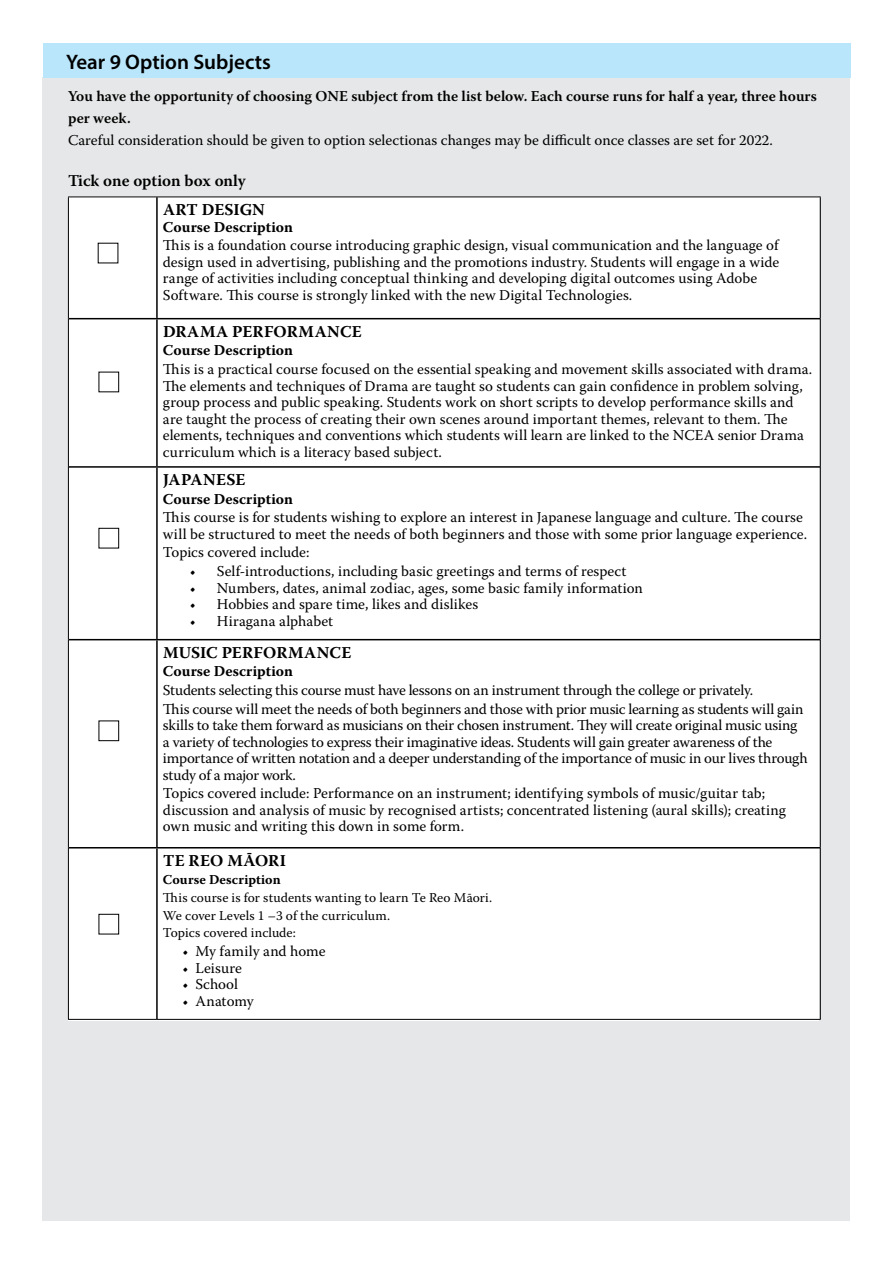
<style>
.page{position:relative;width:893px;height:1263px;background:#fff}
.page>*{position:absolute;margin:0;border:0;box-sizing:border-box;transform-origin:0 0}
.t1{font:600 21px "Myriad Pro";color:#000}
.t2{font:700 16.5px "Warnock Pro";letter-spacing:.01em;color:#000}
.t3{font:600 16.5px "Warnock Pro";color:#000}
.t4{font:15px/16.5px "Warnock Pro";color:#000}
.t5{font:600 15px/21.6px "Warnock Pro";color:#000}
.t6{font:700 15px "Warnock Pro";letter-spacing:.005em;color:#000}
.t7{font:13.5px/17.9px "Warnock Pro";letter-spacing:.005em;color:#000}
.t8{font:700 13.5px "Warnock Pro";letter-spacing:.01em;color:#000}
.s1{color:#fff}
</style>
<div class="page">
<div style="left:42px;top:77px;width:808px;height:1143px;background:#e6e7e8"></div>
<div style="left:43px;top:43px;width:808px;height:34px;background:#b9e6fa"></div>
<div style="left:68px;top:197px;width:751px;height:823px;background:#fff"></div>
<hr style="left:68px;top:197px;width:89px;height:1px;background:#000">
<hr style="left:68px;top:197px;width:1px;height:122px;background:#000">
<hr style="left:157px;top:197px;width:664px;height:1px;background:#000">
<hr style="left:820px;top:197px;width:1px;height:122px;background:#000">
<hr style="left:68px;top:319px;width:1px;height:148px;background:#000">
<hr style="left:820px;top:319px;width:1px;height:148px;background:#000">
<hr style="left:68px;top:467px;width:1px;height:173px;background:#000">
<hr style="left:820px;top:467px;width:1px;height:173px;background:#000">
<hr style="left:68px;top:640px;width:1px;height:208px;background:#000">
<hr style="left:820px;top:640px;width:1px;height:208px;background:#000">
<hr style="left:68px;top:848px;width:1px;height:171px;background:#000">
<hr style="left:820px;top:848px;width:1px;height:171px;background:#000">
<hr style="left:68px;top:1019px;width:89px;height:1px;background:#000">
<hr style="left:157px;top:1019px;width:664px;height:1px;background:#000">
<hr style="left:156px;top:197px;width:2px;height:121px;background:#000">
<hr style="left:69px;top:318px;width:88px;height:1px;background:#000">
<hr style="left:157px;top:318px;width:663px;height:1px;background:#000">
<hr style="left:156px;top:319px;width:2px;height:147px;background:#000">
<hr style="left:69px;top:466px;width:88px;height:2px;background:#000">
<hr style="left:157px;top:466px;width:663px;height:2px;background:#000">
<hr style="left:156px;top:468px;width:2px;height:171px;background:#000">
<hr style="left:69px;top:639px;width:88px;height:1px;background:#000">
<hr style="left:157px;top:639px;width:663px;height:1px;background:#000">
<hr style="left:156px;top:640px;width:2px;height:207px;background:#000">
<hr style="left:69px;top:847px;width:88px;height:1px;background:#000">
<hr style="left:157px;top:847px;width:663px;height:1px;background:#000">
<hr style="left:156px;top:848px;width:2px;height:171px;background:#000">
<div style="left:99px;top:372px;width:20px;height:20px;border:1px solid #000"></div>
<div style="left:99px;top:528px;width:20px;height:20px;border:1px solid #000"></div>
<div style="left:99px;top:720px;width:20px;height:21px;border:1px solid #000"></div>
<div style="left:99px;top:914px;width:20px;height:20px;border:1px solid #000"></div>
<h1 class="t1" style="left:66px;top:48px;width:206px">Year 9 Option Subjects</h1>
<p class="t5" style="left:68px;top:85px;width:750px">You have the opportunity of choosing ONE subject from the list below. Each course runs for half a year, three hours per week.</p>
<p class="t4" style="left:68px;top:131px;width:706px">Careful consideration should be given to option selectionas changes may be difficult once classes are set for 2022.</p>
<p class="t3" style="left:68px;top:171px;width:179px">Tick one option box only</p>
<p class="t2" style="left:163px;top:200px;width:103px">ART DESIGN</p>
<p class="t6" style="left:163px;top:218px;width:131px">Course Description</p>
<p class="t4" style="left:163px;top:237px;width:618px">This is a foundation course introducing graphic design, visual communication and the language of design used in advertising, publishing and the promotions industry. Students will engage in a wide range of activities including conceptual thinking and developing digital outcomes using Adobe Software. This course is strongly linked with the new Digital Technologies.</p>
<p class="t2" style="left:163px;top:321px;width:200px">DRAMA PERFORMANCE</p>
<p class="t6" style="left:163px;top:341px;width:131px">Course Description</p>
<p class="t4" style="left:163px;top:361px;width:651px">This is a practical course focused on the essential speaking and movement skills associated with drama.<br>The elements and techniques of Drama are taught so students can gain confidence in problem solving, group process and public speaking. Students work on short scripts to develop performance skills and are taught the process of creating their own scenes around important themes, relevant to them. The elements, techniques and conventions which students will learn are linked to the NCEA senior Drama curriculum which is a literacy based subject.</p>
<p class="t2" style="left:163px;top:470px;width:84px">JAPANESE</p>
<p class="t6" style="left:163px;top:490px;width:131px">Course Description</p>
<p class="t4" style="left:163px;top:509px;width:646px">This course is for students wishing to explore an interest in Japanese language and culture. The course will be structured to meet the needs of both beginners and those with some prior language experience.</p>
<p class="t4" style="left:163px;top:544px;width:148px">Topics covered include:</p>
<p class="t4" style="left:190px;top:563px;width:438px">• Self-introductions, including basic greetings and terms of respect</p>
<p class="t4" style="left:190px;top:579px;width:454px">• Numbers, dates, animal zodiac, ages, some basic family information</p>
<p class="t4" style="left:190px;top:596px;width:290px">• Hobbies and spare time, likes and dislikes</p>
<p class="t4" style="left:190px;top:612px;width:145px">• Hiragana alphabet</p>
<p class="t2" style="left:163px;top:642px;width:190px">MUSIC PERFORMANCE</p>
<p class="t6" style="left:163px;top:662px;width:131px">Course Description</p>
<p class="t4" style="left:163px;top:681px;width:642px;line-height:18.6px">Students selecting this course must have lessons on an instrument through the college or privately.<br>This course will meet the needs of both beginners and those with prior music learning as students will gain</p>
<p class="t4" style="left:163px;top:717px;width:646px">skills to take them forward as musicians on their chosen instrument. They will create original music using a variety of technologies to express their imaginative ideas. Students will gain greater awareness of the importance of written notation and a deeper understanding of the importance of music in our lives through study of a major work.</p>
<p class="t4" style="left:163px;top:785px;width:625px">Topics covered include: Performance on an instrument; identifying symbols of music/guitar tab; discussion and analysis of music by recognised artists; concentrated listening (aural skills); creating own music and writing this down in some form.</p>
<p class="t2" style="left:163px;top:850px;width:125px">TE REO MĀORI</p>
<p class="t8" style="left:163px;top:871px;width:119px">Course Description</p>
<p class="t7" style="left:163px;top:888px;width:331px">This course is for students wanting to learn Te Reo Māori.<br>We cover Levels 1 –3 of the curriculum.<br>Topics covered include:</p>
<p class="t4" style="left:172px;top:942px;width:155px"><span class="s1">•</span> • My family and home</p>
<p class="t4" style="left:169px;top:959px;width:75px"><span class="s1">•</span> • Leisure</p>
<p class="t4" style="left:169px;top:975px;width:71px"><span class="s1">•</span> • School</p>
<p class="t4" style="left:169px;top:992px;width:86px"><span class="s1">•</span> • Anatomy</p>
</div>
